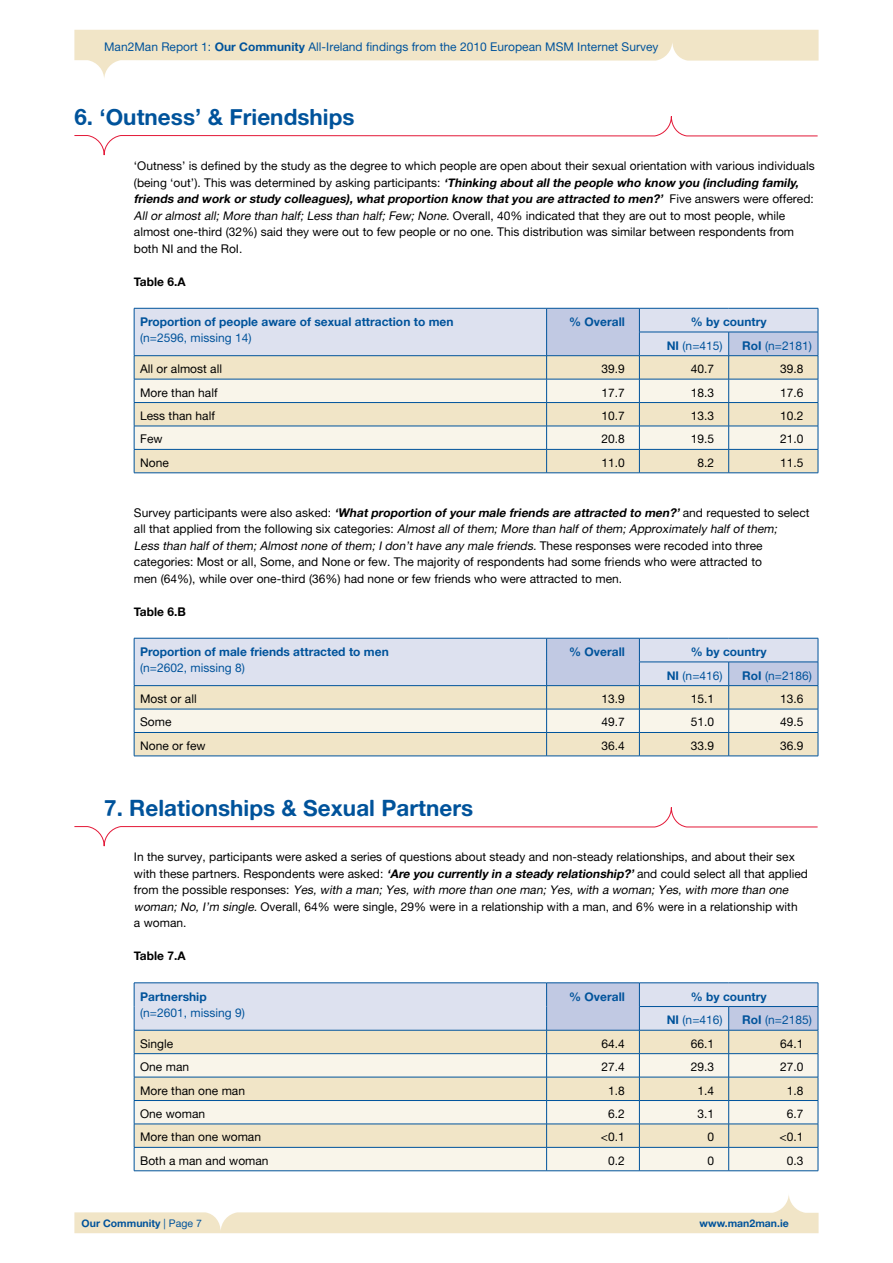
<style>
.page{position:relative;width:893px;height:1263px;background:#fff}
.page>*{position:absolute;margin:0;border:0;box-sizing:border-box;transform-origin:0 0}
.t1{font:22.5px "Alte Haas Grotesk Bold";color:#00539b}
.t2{font:12px/16.5px "Alte Haas Grotesk";color:#000}
.t3{font:italic 12px/16.5px "Alte Haas Grotesk Bold";color:#000}
.t4{font:12px "Alte Haas Grotesk";color:#00539b}
.t5{font:12px "Alte Haas Grotesk Bold";color:#00539b}
.t6{font:12px "Alte Haas Grotesk Bold";color:#000}
.t7{font:10.5px "Alte Haas Grotesk Bold";color:#00539b}
.s1{font-family:"Alte Haas Grotesk Bold"}
.s2{font-family:"Alte Haas Grotesk";font-style:normal}
.s3{font-style:italic}
.s4{font-family:"Alte Haas Grotesk Bold";font-style:italic}
.s5{font-family:"Alte Haas Grotesk"}
</style>
<div class="page">
<svg style="left:74px;top:30px;width:745px;height:48px"></svg>
<svg style="left:74px;top:1195px;width:745px;height:38px"></svg>
<svg style="left:74px;top:116px;width:744px;height:40px"></svg>
<hr style="left:134px;top:473px;width:413px;height:1px;background:#00539b">
<hr style="left:547px;top:473px;width:92px;height:1px;background:#00539b">
<hr style="left:639px;top:473px;width:90px;height:1px;background:#00539b">
<hr style="left:729px;top:473px;width:89px;height:1px;background:#00539b">
<svg style="left:134px;top:308px;width:685px;height:165px"></svg>
<hr style="left:639px;top:332px;width:90px;height:1px;background:#00539b">
<hr style="left:729px;top:332px;width:89px;height:1px;background:#00539b">
<hr style="left:134px;top:756px;width:413px;height:1px;background:#00539b">
<hr style="left:547px;top:756px;width:92px;height:1px;background:#00539b">
<hr style="left:639px;top:756px;width:90px;height:1px;background:#00539b">
<hr style="left:729px;top:756px;width:89px;height:1px;background:#00539b">
<svg style="left:134px;top:638px;width:685px;height:118px"></svg>
<hr style="left:639px;top:662px;width:90px;height:1px;background:#00539b">
<hr style="left:729px;top:662px;width:89px;height:1px;background:#00539b">
<svg style="left:74px;top:807px;width:744px;height:40px"></svg>
<hr style="left:134px;top:1170px;width:413px;height:1px;background:#00539b">
<hr style="left:547px;top:1170px;width:92px;height:1px;background:#00539b">
<hr style="left:639px;top:1170px;width:90px;height:1px;background:#00539b">
<hr style="left:729px;top:1170px;width:89px;height:1px;background:#00539b">
<hr style="left:134px;top:982px;width:413px;height:1px;background:#00539b">
<hr style="left:547px;top:982px;width:92px;height:1px;background:#00539b">
<hr style="left:639px;top:982px;width:90px;height:1px;background:#00539b">
<hr style="left:729px;top:982px;width:89px;height:1px;background:#00539b">
<svg style="left:134px;top:983px;width:685px;height:187px"></svg>
<hr style="left:639px;top:1006px;width:90px;height:1px;background:#00539b">
<hr style="left:729px;top:1006px;width:89px;height:1px;background:#00539b">
<p class="t4" style="left:104px;top:39px;width:556px">Man2Man Report 1: <span class="s1">Our Community</span> All-Ireland findings from the 2010 European MSM Internet Survey</p>
<h1 class="t1" style="left:74px;top:103px;width:282px">6. ‘Outness’ &amp; Friendships</h1>
<p class="t2" style="left:134px;top:157px;width:682px">‘Outness’ is defined by the study as the degree to which people are open about their sexual orientation with various individuals</p>
<p class="t3" style="left:134px;top:174px;width:681px"><span class="s2">(being ‘out’). This was determined by asking participants:</span> ‘Thinking about all the people who know you (including family, friends and work or study colleagues), what proportion know that you are attracted to men?’ <span class="s2">F i v e a n s w e r s w e r e o ff e r e d :</span></p>
<p class="t2" style="left:134px;top:207px;width:662px"><span class="s3">All or almost all; More than half; Less than half; Few; None.</span> Overall, 40% indicated that they are out to most people, while almost one-third (32%) said they were out to few people or no one. This distribution was similar between respondents from both NI and the RoI.</p>
<p class="t6" style="left:134px;top:274px;width:53px">Table 6.A</p>
<p class="t5" style="left:140px;top:314px;width:315px">Proportion of people aware of sexual attraction to men</p>
<p class="t4" style="left:140px;top:331px;width:113px">(n=2596, missing 14)</p>
<p class="t5" style="left:569px;top:314px;width:57px">% Overall</p>
<p class="t5" style="left:691px;top:314px;width:77px">% by country</p>
<p class="t4" style="left:667px;top:338px;width:57px"><span class="s1">NI</span> (n=415)</p>
<p class="t4" style="left:742px;top:338px;width:71px"><span class="s1">RoI</span> (n=2181)</p>
<p class="t2" style="left:140px;top:360px;width:83px">All or almost all</p>
<p class="t2" style="left:601px;top:360px;width:25px">39.9</p>
<p class="t2" style="left:691px;top:360px;width:25px">40.7</p>
<p class="t2" style="left:780px;top:360px;width:25px">39.8</p>
<p class="t2" style="left:140px;top:384px;width:79px">More than half</p>
<p class="t2" style="left:601px;top:384px;width:25px">17.7</p>
<p class="t2" style="left:691px;top:384px;width:25px">18.3</p>
<p class="t2" style="left:780px;top:384px;width:25px">17.6</p>
<p class="t2" style="left:140px;top:407px;width:76px">Less than half</p>
<p class="t2" style="left:601px;top:407px;width:25px">10.7</p>
<p class="t2" style="left:691px;top:407px;width:25px">13.3</p>
<p class="t2" style="left:780px;top:407px;width:25px">10.2</p>
<p class="t2" style="left:140px;top:431px;width:24px">Few</p>
<p class="t2" style="left:601px;top:431px;width:25px">20.8</p>
<p class="t2" style="left:691px;top:431px;width:25px">19.5</p>
<p class="t2" style="left:780px;top:431px;width:25px">21.0</p>
<p class="t2" style="left:140px;top:454px;width:30px">None</p>
<p class="t2" style="left:601px;top:454px;width:25px">11.0</p>
<p class="t2" style="left:697px;top:454px;width:18px">8.2</p>
<p class="t2" style="left:780px;top:454px;width:25px">11.5</p>
<p class="t2" style="left:134px;top:504px;width:677px">Survey participants were also asked: <span class="s4">‘What proportion of your male friends are attracted to men?’</span> and requested to select a l l t h at a p p l i e d f ro m t h e fo l l o w i n g s i x c at e g o r i e s : <span class="s3">Almost all of them; More than half of them; Approximately half of them; Less than half of them; Almost none of them; I don’t have any male friends.</span> T h e s e r e s p o n s e s w e r e r e c o d e d i n t o t h r e e categories: Most or all, Some, and None or few. The majority of respondents had some friends who were attracted to<br>men (64%), while over one-third (36%) had none or few friends who were attracted to men.</p>
<p class="t6" style="left:134px;top:604px;width:54px">Table 6.B</p>
<p class="t5" style="left:140px;top:644px;width:250px">Proportion of male friends attracted to men</p>
<p class="t4" style="left:140px;top:661px;width:106px">(n=2602, missing 8)</p>
<p class="t5" style="left:569px;top:644px;width:57px">% Overall</p>
<p class="t5" style="left:691px;top:644px;width:77px">% by country</p>
<p class="t4" style="left:667px;top:668px;width:57px"><span class="s1">NI</span> (n=416)</p>
<p class="t4" style="left:742px;top:668px;width:71px"><span class="s1">RoI</span> (n=2186)</p>
<p class="t2" style="left:140px;top:690px;width:58px">Most or all</p>
<p class="t2" style="left:601px;top:690px;width:25px">13.9</p>
<p class="t2" style="left:691px;top:690px;width:25px">15.1</p>
<p class="t2" style="left:780px;top:690px;width:25px">13.6</p>
<p class="t2" style="left:140px;top:714px;width:33px">Some</p>
<p class="t2" style="left:601px;top:714px;width:25px">49.7</p>
<p class="t2" style="left:691px;top:714px;width:25px">51.0</p>
<p class="t2" style="left:780px;top:714px;width:25px">49.5</p>
<p class="t2" style="left:140px;top:737px;width:67px">None or few</p>
<p class="t2" style="left:601px;top:737px;width:25px">36.4</p>
<p class="t2" style="left:691px;top:737px;width:25px">33.9</p>
<p class="t2" style="left:780px;top:737px;width:25px">36.9</p>
<h1 class="t1" style="left:104px;top:794px;width:371px">7. Relationships &amp; Sexual Partners</h1>
<p class="t2" style="left:134px;top:848px;width:675px">In the survey, participants were asked a series of questions about steady and non-steady relationships, and about their sex with these partners. Respondents were asked: <span class="s4">‘Are you currently in a steady relationship?’</span> and could select all that applied f r o m t h e p o s s i b l e r e s p o n s e s : <span class="s3">Yes, with a man; Yes, with more than one man; Yes, with a woman; Yes, with more than one woman; No, I’m single.</span> Overall, 64% were single, 29% were in a relationship with a man, and 6% were in a relationship with<br>a woman.</p>
<p class="t6" style="left:134px;top:948px;width:53px">Table 7.A</p>
<p class="t5" style="left:140px;top:989px;width:68px">Partnership</p>
<p class="t4" style="left:140px;top:1005px;width:106px">(n=2601, missing 9)</p>
<p class="t5" style="left:569px;top:989px;width:57px">% Overall</p>
<p class="t5" style="left:691px;top:989px;width:77px">% by country</p>
<p class="t4" style="left:667px;top:1013px;width:57px"><span class="s1">NI</span> (n=416)</p>
<p class="t4" style="left:742px;top:1013px;width:71px"><span class="s1">RoI</span> (n=2185)</p>
<p class="t2" style="left:140px;top:1035px;width:35px">Single</p>
<p class="t2" style="left:601px;top:1035px;width:25px">64.4</p>
<p class="t2" style="left:691px;top:1035px;width:25px">66.1</p>
<p class="t2" style="left:780px;top:1035px;width:25px">64.1</p>
<p class="t2" style="left:140px;top:1058px;width:50px">One man</p>
<p class="t2" style="left:601px;top:1058px;width:25px">27.4</p>
<p class="t2" style="left:691px;top:1058px;width:25px">29.3</p>
<p class="t2" style="left:780px;top:1058px;width:25px">27.0</p>
<p class="t2" style="left:140px;top:1082px;width:106px">More than one man</p>
<p class="t2" style="left:608px;top:1082px;width:18px">1.8</p>
<p class="t2" style="left:697px;top:1082px;width:18px">1.4</p>
<p class="t2" style="left:787px;top:1082px;width:18px">1.8</p>
<p class="t2" style="left:140px;top:1105px;width:67px">One woman</p>
<p class="t2" style="left:608px;top:1105px;width:18px">6.2</p>
<p class="t2" style="left:697px;top:1105px;width:18px">3.1</p>
<p class="t2" style="left:787px;top:1105px;width:18px">6.7</p>
<p class="t2" style="left:140px;top:1129px;width:122px">More than one woman</p>
<p class="t2" style="left:601px;top:1129px;width:25px">&lt;0.1</p>
<p class="t2" style="left:707px;top:1129px;width:8px">0</p>
<p class="t2" style="left:780px;top:1129px;width:25px">&lt;0.1</p>
<p class="t2" style="left:140px;top:1152px;width:130px">Both a man and woman</p>
<p class="t2" style="left:608px;top:1152px;width:18px">0.2</p>
<p class="t2" style="left:707px;top:1152px;width:8px">0</p>
<p class="t2" style="left:787px;top:1152px;width:18px">0.3</p>
<p class="t7" style="left:82px;top:1216px;width:122px">Our Community <span class="s5">| Page 7</span></p>
<p class="t7" style="left:700px;top:1216px;width:91px">www.man2man.ie</p>
</div>
